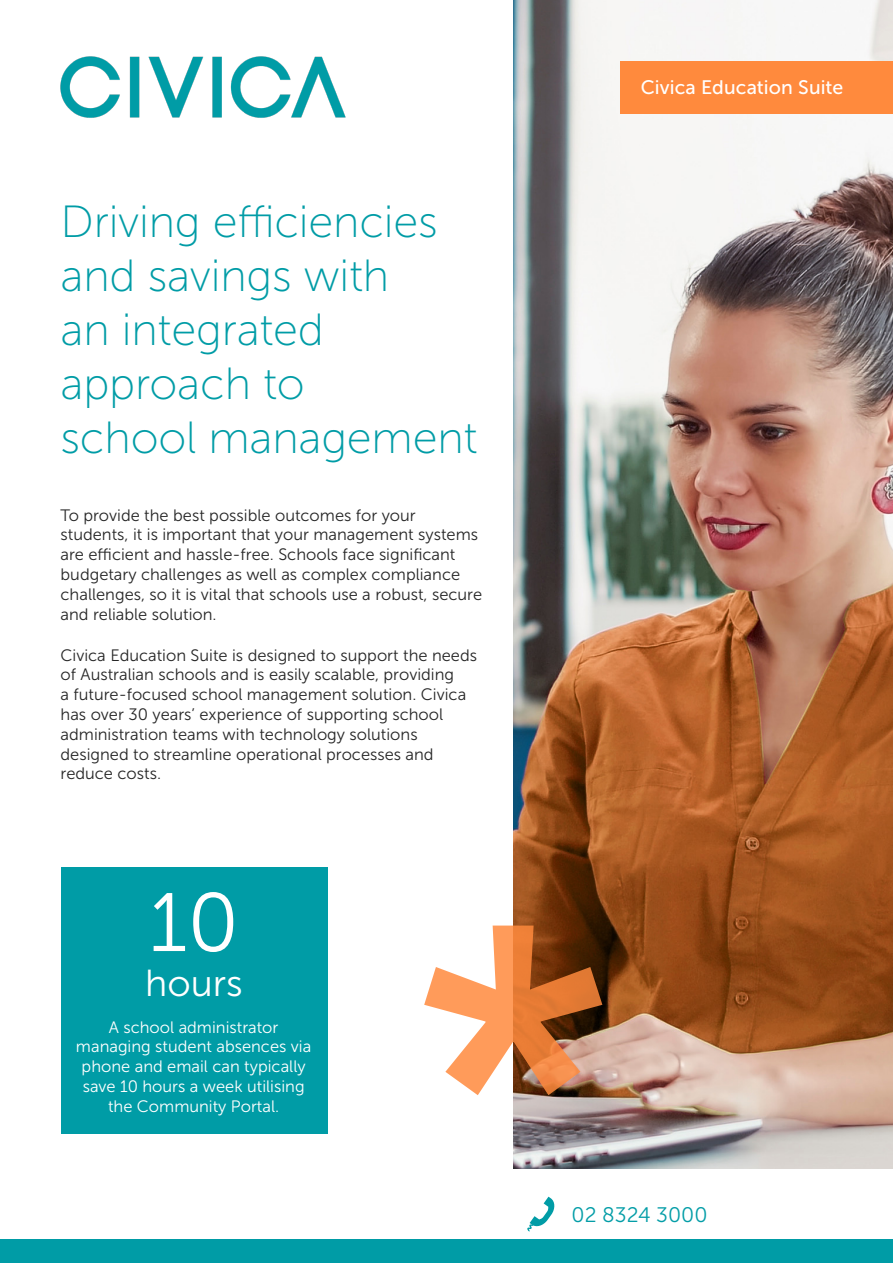
<style>
.page{position:relative;width:893px;height:1263px;background:#fff}
.page>*{position:absolute;margin:0;border:0;box-sizing:border-box;transform-origin:0 0}
.t1{font:450px "Museo Sans 500";color:#ff8a3d}
.t2{font:82.5px "Museo Sans 300";color:#fff}
.t3{font:45px/54px "Museo Sans 100";letter-spacing:-.005em;color:#009ca6}
.t4{font:37.5px "Museo Sans 300";color:#fff}
.t5{font:21px "Museo Sans 300";color:#039da7}
.t6{font:19.5px "Museo Sans 500";letter-spacing:.005em;color:#fff}
.t7{font:16.5px/19.8px "Museo Sans 300";color:#262626}
.t8{font:16.5px/19.8px "Museo Sans 300";color:#fff;text-align:center}
</style>
<div class="page">
<div style="left:61px;top:867px;width:266px;height:267px;background:#009ca6"></div>
<img style="left:513px;top:0;width:380px;height:1168px">
<img style="left:60px;top:56px;width:286px;height:62px">
<div style="left:621px;top:62px;width:272px;height:52px;background:#ff8a3d"></div>
<div style="left:0;top:1239px;width:217px;height:24px;background:#009ca6"></div>
<div style="left:446px;top:1239px;width:230px;height:24px;background:#009ca6"></div>
<div style="left:217px;top:1239px;width:229px;height:24px;background:#009ca6"></div>
<div style="left:676px;top:1239px;width:217px;height:24px;background:#009ca6"></div>
<svg style="left:527px;top:1197px;width:28px;height:34px"></svg>
<h3 class="t3" style="left:61px;top:195px;width:419px">Driving efficiencies and savings with<br>an integrated approach to<br>school management</h3>
<p class="t7" style="left:61px;top:505px;width:423px">To provide the best possible outcomes for your students, it is important that your management systems are efficient and hassle-free. Schools face significant budgetary challenges as well as complex compliance challenges, so it is vital that schools use a robust, secure and reliable solution.</p>
<p class="t7" style="left:61px;top:645px;width:418px">Civica Education Suite is designed to support the needs of Australian schools and is easily scalable, providing<br>a future-focused school management solution. Civica has over 30 years’ experience of supporting school administration teams with technology solutions designed to streamline operational processes and reduce costs.</p>
<p class="t6" style="left:641px;top:77px;width:204px">Civica Education Suite</p>
<h2 class="t2" style="left:149px;top:878px;width:92px">10</h2>
<h3 class="t4" style="left:145px;top:963px;width:99px">hours</h3>
<p class="t8" style="left:76px;top:1017px;width:237px">A school administrator managing student absences via phone and email can typically save 10 hours a week utilising the Community Portal.</p>
<h1 class="t1" style="left:408px;top:842px;width:212px">*</h1>
<p class="t5" style="left:572px;top:1203px;width:137px">02 8324 3000</p>
</div>
